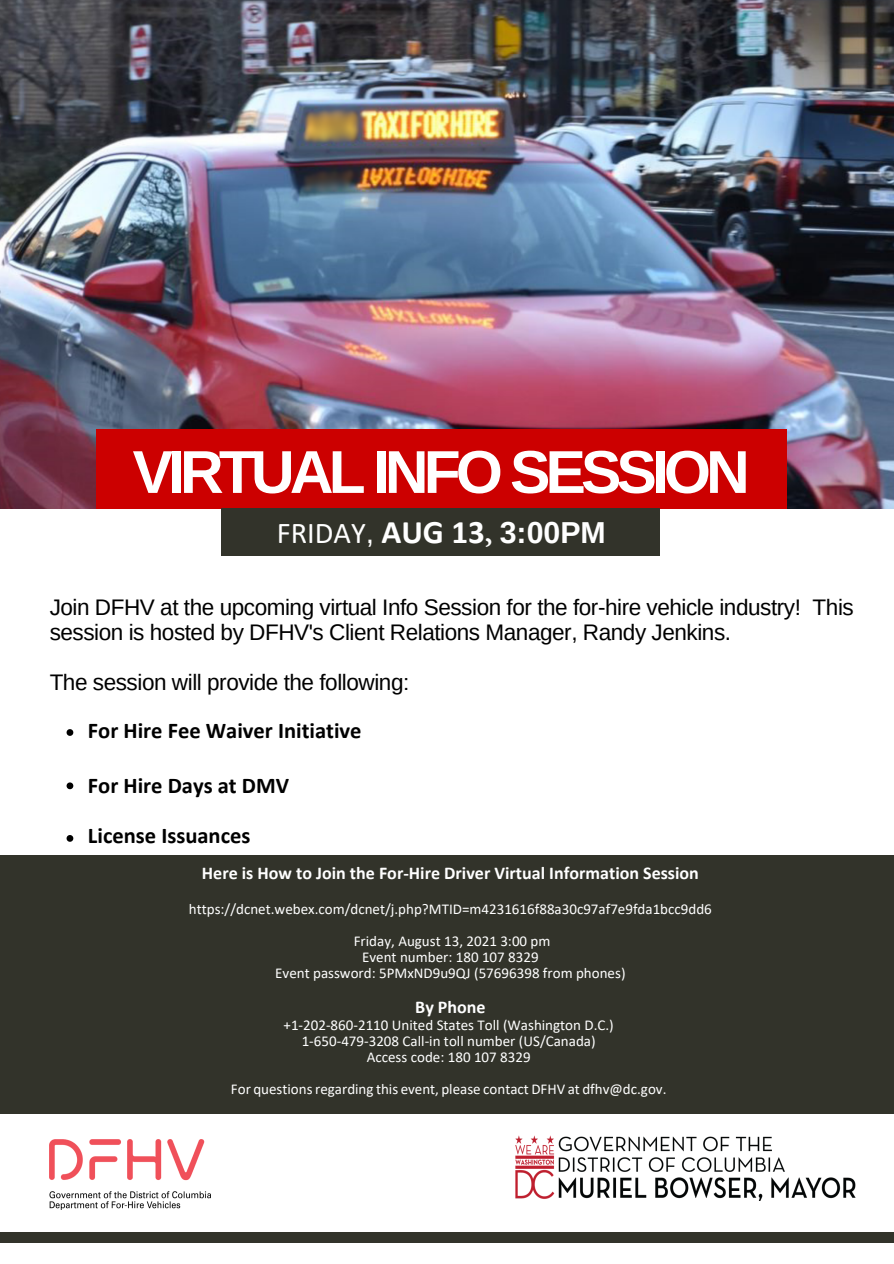
<style>
.page{position:relative;width:894px;height:1264px;background:#fff}
.page>*{position:absolute;margin:0;border:0;box-sizing:border-box;transform-origin:0 0}
.t1{font:700 60.45px "Arimo";letter-spacing:-.08em;color:#fff}
.t2{font:30.3px "Calibri";color:#fff}
.t3{font:22.5px/24.8px "Arimo";letter-spacing:-.02em;color:#000}
.t4{font:700 22.5px "Calibri";color:#000}
.t5{font:700 18px "Calibri";color:#fff}
.t6{font:15px/16px "Calibri";color:#fff;text-align:center}
.s1{font-family:"Arimo"}
.s2{font-weight:700;font-size:33px}
.s3{font-family:"Minion Pro";font-weight:700}
.s4{font-family:"Arimo";font-weight:700}
</style>
<div class="page">
<img style="left:0;top:0;width:893px;height:508px">
<div style="left:96px;top:429px;width:690px;height:79px;background:#c00"></div>
<div style="left:222px;top:508px;width:438px;height:47px;background:#32332a"></div>
<div style="left:0;top:855px;width:893px;height:258px;background:#32332a"></div>
<div style="left:0;top:1232px;width:893px;height:10px;background:#32332a"></div>
<img style="left:50px;top:1139px;width:161px;height:70px">
<img style="left:515px;top:1135px;width:341px;height:65px">
<svg style="left:67px;top:729px;width:6px;height:7px"></svg>
<svg style="left:67px;top:782px;width:6px;height:7px"></svg>
<svg style="left:67px;top:835px;width:6px;height:6px"></svg>
<p class="t1" style="left:132px;top:438px;width:618px">VIRTUAL INFO SESSION</p>
<p class="t2" style="left:277px;top:511px;width:330px">FRIDAY<span class="s1">,</span> <span class="s2">AUG 13</span><span class="s3">,</span> <span class="s4">3:00PM</span></p>
<p class="t3" style="left:50px;top:595px;width:805px">Join DFHV at the upcoming virtual Info Session for the for-hire vehicle industry! This session is hosted by DFHV's Client Relations Manager, Randy Jenkins.</p>
<p class="t3" style="left:50px;top:669px;width:361px">The session will provide the following:</p>
<p class="t4" style="left:88px;top:715px;width:275px">For Hire Fee Waiver Initiative</p>
<p class="t4" style="left:88px;top:769px;width:202px">For Hire Days at DMV</p>
<p class="t4" style="left:88px;top:819px;width:164px">License Issuances</p>
<p class="t5" style="left:202px;top:860px;width:498px">Here is How to Join the For-Hire Driver Virtual Information Session</p>
<p class="t6" style="left:189px;top:892px;width:524px;line-height:32.1px">https://dcnet.webex.com/dcnet/j.php?MTID=m4231616f88a30c97af7e9fda1bcc9dd6<br>Friday, August 13, 2021 3:00 pm</p>
<p class="t6" style="left:275px;top:949px;width:352px">Event number: 180 107 8329<br>Event password: 5PMxND9u9QJ (57696398 from phones)</p>
<p class="t5" style="left:415px;top:994px;width:72px">By Phone</p>
<p class="t6" style="left:283px;top:1016px;width:332px">+1-202-860-2110 United States Toll (Washington D.C.)<br>1-650-479-3208 Call-in toll number (US/Canada)<br>Access code: 180 107 8329</p>
<p class="t6" style="left:231px;top:1080px;width:437px">For questions regarding this event, please contact DFHV at dfhv@dc.gov.</p>
</div>
